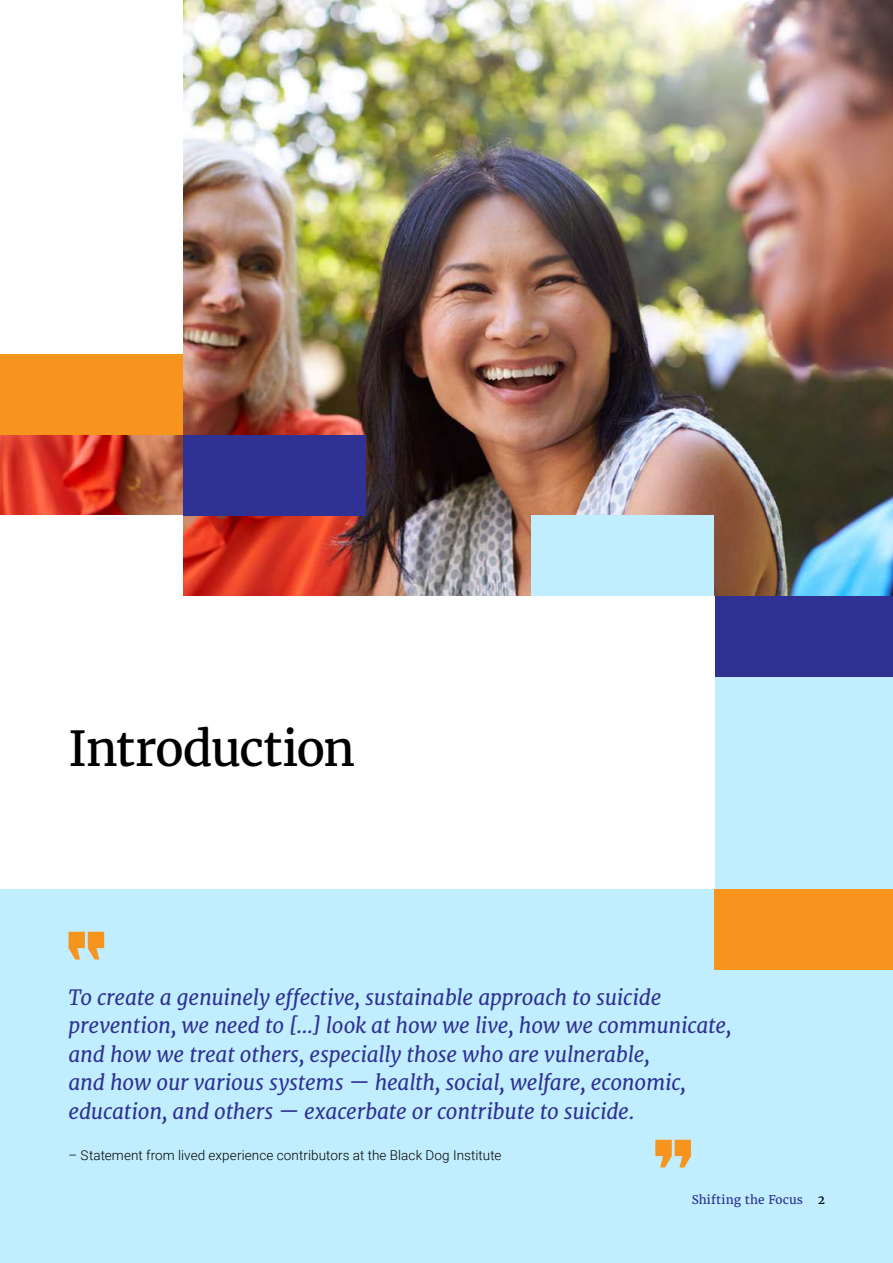
<style>
.page{position:relative;width:893px;height:1263px;background:#c1eeff}
.page>*{position:absolute;margin:0;border:0;box-sizing:border-box;transform-origin:0 0}
.t1{font:48px "Merriweather";letter-spacing:-.04em;color:#000}
.t2{font:italic 21px/28.5px "Merriweather";letter-spacing:-.01em;color:#2f3193}
.t3{font:300 13.5px "Roboto";letter-spacing:.01em;color:#000}
.t4{font:12px "Merriweather";letter-spacing:.015em;color:#2e3092}
.s1{color:#000}
</style>
<div class="page">
<img style="left:0;top:0;width:893px;height:596px">
<div style="left:0;top:515px;width:183px;height:87px;background:#fff"></div>
<div style="left:0;top:0;width:183px;height:435px;background:#fff"></div>
<div style="left:183px;top:435px;width:183px;height:80px;background:#2f3193"></div>
<div style="left:714px;top:596px;width:179px;height:81px;background:#2f3193"></div>
<div style="left:714px;top:889px;width:179px;height:80px;background:#f7941e"></div>
<div style="left:0;top:354px;width:183px;height:81px;background:#f7941e"></div>
<div style="left:531px;top:515px;width:183px;height:81px;background:#c1eeff"></div>
<div style="left:0;top:596px;width:714px;height:293px;background:#fff"></div>
<svg style="left:69px;top:932px;width:35px;height:27px"></svg>
<svg style="left:655px;top:1140px;width:36px;height:27px"></svg>
<h1 class="t1" style="left:68px;top:719px;width:289px">Introduction</h1>
<p class="t2" style="left:69px;top:983px;width:664px">To create a genuinely effective, sustainable approach to suicide prevention, we need to […] look at how we live, how we communicate, and how we treat others, especially those who are vulnerable,<br>and how our various systems — health, social, welfare, economic, education, and others — exacerbate or contribute to suicide.</p>
<p class="t3" style="left:69px;top:1146px;width:434px">– Statement from lived experience contributors at the Black Dog Institute</p>
<p class="t4" style="left:692px;top:1192px;width:135px">Shifting the Focus <span class="s1">2</span></p>
</div>
